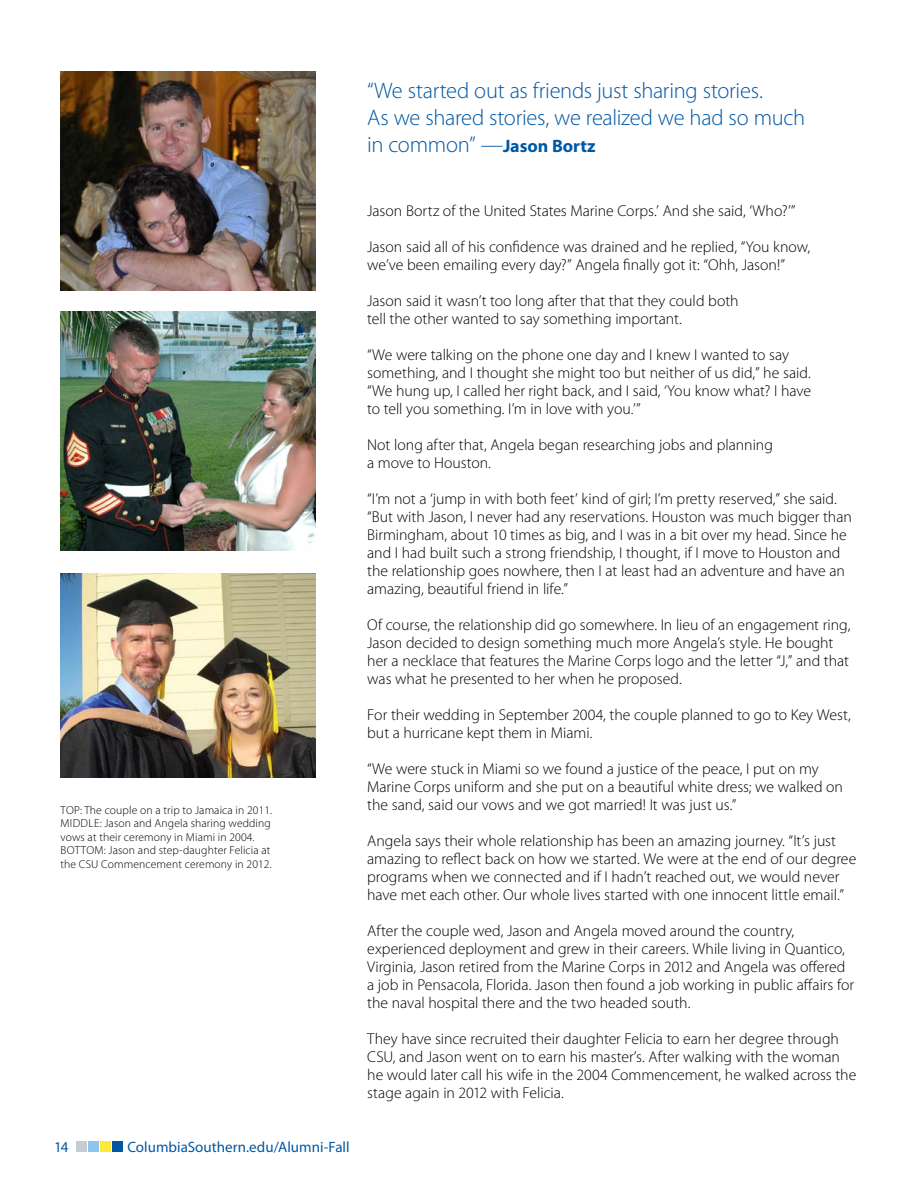
<style>
.page{position:relative;width:918px;height:1188px;background:#fff}
.page>*{position:absolute;margin:0;border:0;box-sizing:border-box;transform-origin:0 0}
.t1{font:300 22.5px/27px "Myriad Pro";letter-spacing:-.01em;color:#0058a4}
.t2{font:300 15.75px/18px "Myriad Pro";color:#000}
.t3{font:15px "Myriad Pro";color:#0058a4}
.t4{font:300 11.7px/13.5px "Myriad Pro";letter-spacing:.01em;color:#000}
.s1{font-weight:700;font-size:18px}
</style>
<div class="page">
<div style="left:112px;top:1141px;width:10px;height:11px;background:#0058a4"></div>
<div style="left:76px;top:1141px;width:11px;height:11px;background:#c6cdd1"></div>
<div style="left:100px;top:1141px;width:11px;height:11px;background:#ffe938"></div>
<div style="left:88px;top:1141px;width:11px;height:11px;background:#8cc6ec"></div>
<img style="left:60px;top:72px;width:255px;height:218px">
<img style="left:60px;top:312px;width:255px;height:238px">
<img style="left:60px;top:574px;width:255px;height:203px">
<h1 class="t1" style="left:367px;top:77px;width:440px">“We started out as friends just sharing stories.<br>As we shared stories, we realized we had so much in common” —<span class="s1">Jason Bortz</span></h1>
<p class="t4" style="left:60px;top:804px;width:213px">TOP: The couple on a trip to Jamaica in 2011.<br>MIDDLE: Jason and Angela sharing wedding vows at their ceremony in Miami in 2004.<br>BOTTOM: Jason and step-daughter Felicia at the CSU Commencement ceremony in 2012.</p>
<p class="t3" style="left:54px;top:1139px;width:16px">14</p>
<p class="t3" style="left:127px;top:1139px;width:224px">ColumbiaSouthern.edu/Alumni-Fall</p>
<p class="t2" style="left:367px;top:202px;width:430px">Jason Bortz of the United States Marine Corps.’ And she said, ‘Who?’”</p>
<p class="t2" style="left:367px;top:238px;width:445px">Jason said all of his confidence was drained and he replied, “You know, we’ve been emailing every day?” Angela finally got it: “Ohh, Jason!”</p>
<p class="t2" style="left:367px;top:292px;width:373px">Jason said it wasn’t too long after that that they could both tell the other wanted to say something important.</p>
<p class="t2" style="left:367px;top:346px;width:445px">“We were talking on the phone one day and I knew I wanted to say something, and I thought she might too but neither of us did,” he said. “We hung up, I called her right back, and I said, ‘You know what? I have to tell you something. I’m in love with you.’”</p>
<p class="t2" style="left:367px;top:436px;width:407px">Not long after that, Angela began researching jobs and planning a move to Houston.</p>
<p class="t2" style="left:367px;top:490px;width:486px">“I’m not a ‘jump in with both feet’ kind of girl; I’m pretty reserved,” she said. “But with Jason, I never had any reservations. Houston was much bigger than Birmingham, about 10 times as big, and I was in a bit over my head. Since he and I had built such a strong friendship, I thought, if I move to Houston and the relationship goes nowhere, then I at least had an adventure and have an amazing, beautiful friend in life.”</p>
<p class="t2" style="left:367px;top:616px;width:485px">Of course, the relationship did go somewhere. In lieu of an engagement ring, Jason decided to design something much more Angela’s style. He bought her a necklace that features the Marine Corps logo and the letter “J,” and that was what he presented to her when he proposed.</p>
<p class="t2" style="left:367px;top:706px;width:485px">For their wedding in September 2004, the couple planned to go to Key West, but a hurricane kept them in Miami.</p>
<p class="t2" style="left:367px;top:760px;width:477px">“We were stuck in Miami so we found a justice of the peace, I put on my<br>Marine Corps uniform and she put on a beautiful white dress; we walked on the sand, said our vows and we got married! It was just us.”</p>
<p class="t2" style="left:367px;top:832px;width:491px">Angela says their whole relationship has been an amazing journey. “It’s just amazing to reflect back on how we started. We were at the end of our degree programs when we connected and if I hadn’t reached out, we would never have met each other. Our whole lives started with one innocent little email.”</p>
<p class="t2" style="left:367px;top:922px;width:489px">After the couple wed, Jason and Angela moved around the country, experienced deployment and grew in their careers. While living in Quantico, Virginia, Jason retired from the Marine Corps in 2012 and Angela was offered a job in Pensacola, Florida. Jason then found a job working in public affairs for the naval hospital there and the two headed south.</p>
<p class="t2" style="left:367px;top:1030px;width:491px">They have since recruited their daughter Felicia to earn her degree through CSU, and Jason went on to earn his master’s. After walking with the woman he would later call his wife in the 2004 Commencement, he walked across the stage again in 2012 with Felicia.</p>
</div>
